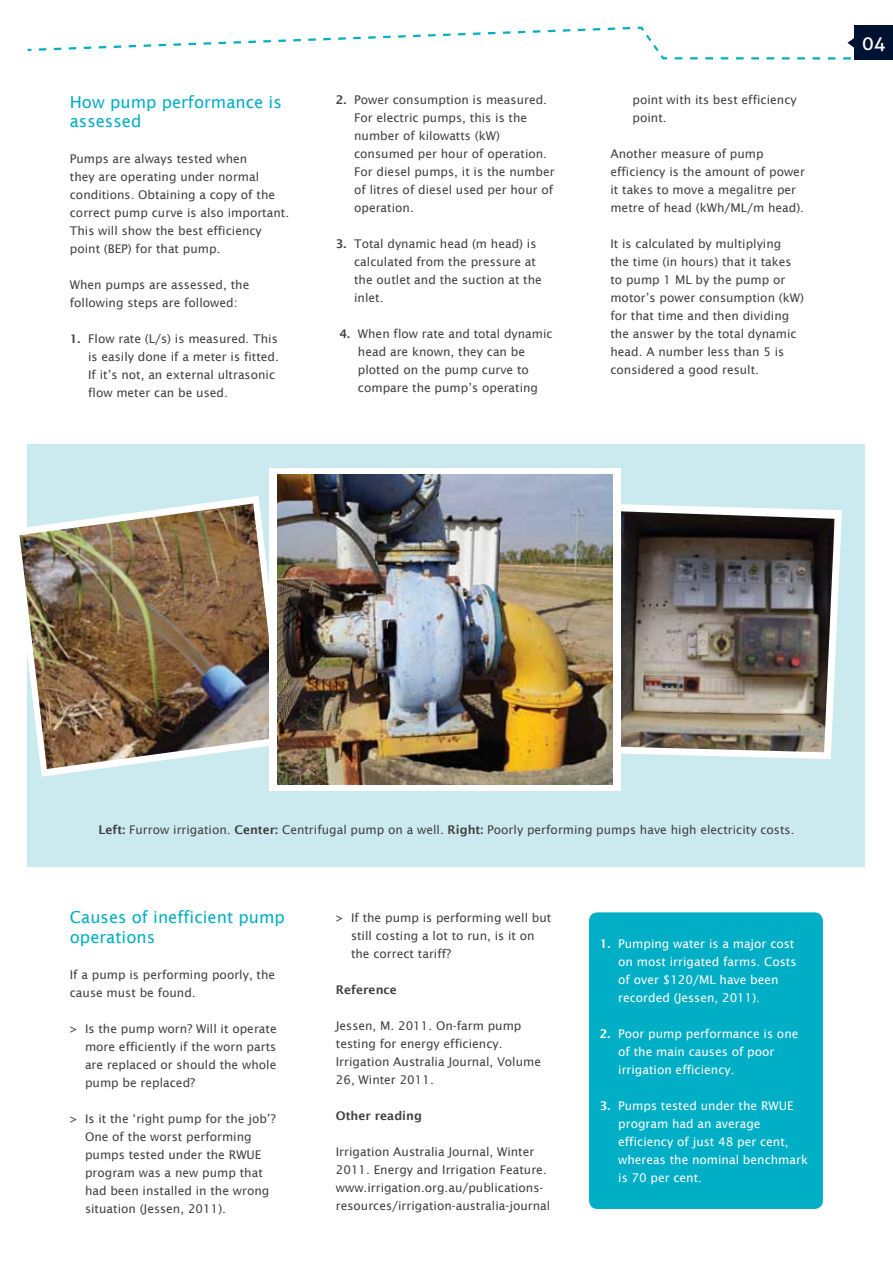
<style>
.page{position:relative;width:893px;height:1263px;background:#fff}
.page>*{position:absolute;margin:0;border:0;box-sizing:border-box;transform-origin:0 0}
.t1{font:19.5px "Aller";color:#fff}
.t2{font:16.5px/19.8px "Lucida Sans";color:#00aec5}
.t3{font:12px/18px "Lucida Sans";color:#414042}
.t4{font:12px/18px "Lucida Sans";color:#fff}
.t5{font:600 12px "Lucida Sans";color:#414042}
.s1{font-weight:600}
</style>
<div class="page">
<div style="left:589px;top:912px;width:234px;height:297px;background:#00aec5;border-radius:9px"></div>
<div style="left:28px;top:444px;width:837px;height:422px;background:#cbeaef"></div>
<svg style="left:621px;top:504px;width:221px;height:255px"></svg>
<svg style="left:19px;top:496px;width:241px;height:281px"></svg>
<img style="left:621px;top:511px;width:214px;height:241px">
<img style="left:20px;top:503px;width:249px;height:266px">
<div style="left:269px;top:468px;width:352px;height:323px;background:#fff"></div>
<img style="left:277px;top:475px;width:335px;height:310px">
<svg style="left:27px;top:25px;width:866px;height:35px"></svg>
<div style="left:855px;top:26px;width:38px;height:34px;background:#001231"></div>
<h2 class="t2" style="left:70px;top:92px;width:213px">How pump performance is assessed</h2>
<p class="t3" style="left:70px;top:150px;width:221px">Pumps are always tested when<br>they are operating under normal conditions. Obtaining a copy of the correct pump curve is also important.<br>This will show the best efficiency point (BEP) for that pump.</p>
<p class="t3" style="left:70px;top:276px;width:181px">When pumps are assessed, the following steps are followed:</p>
<p class="t3" style="left:88px;top:330px;width:192px;text-indent:-18px"><span class="s1">1.</span> Flow rate (L/s) is measured. This is easily done if a meter is fitted.<br>If it’s not, an external ultrasonic flow meter can be used.</p>
<p class="t3" style="left:354px;top:91px;width:202px;text-indent:-18px"><span class="s1">2.</span> Power consumption is measured.<br>For electric pumps, this is the number of kilowatts (kW) consumed per hour of operation.<br>For diesel pumps, it is the number of litres of diesel used per hour of operation.</p>
<p class="t3" style="left:354px;top:235px;width:189px;text-indent:-18px"><span class="s1">3.</span> Total dynamic head (m head) is calculated from the pressure at the outlet and the suction at the inlet.</p>
<p class="t3" style="left:358px;top:325px;width:196px;text-indent:-18px"><span class="s1">4.</span> When flow rate and total dynamic head are known, they can be plotted on the pump curve to compare the pump’s operating</p>
<p class="t3" style="left:632px;top:91px;width:166px">point with its best efficiency point.</p>
<p class="t3" style="left:610px;top:145px;width:196px">Another measure of pump efficiency is the amount of power it takes to move a megalitre per metre of head (kWh/ML/m head).</p>
<p class="t3" style="left:610px;top:235px;width:195px">It is calculated by multiplying<br>the time (in hours) that it takes to pump 1 ML by the pump or motor’s power consumption (kW) for that time and then dividing the answer by the total dynamic head. A number less than 5 is considered a good result.</p>
<h1 class="t1" style="left:862px;top:31px;width:25px">04</h1>
<p class="t3" style="left:98px;top:821px;width:697px"><span class="s1">Left:</span> Furrow irrigation. <span class="s1">Center:</span> Centrifugal pump on a well. <span class="s1">Right:</span> Poorly performing pumps have high electricity costs.</p>
<h2 class="t2" style="left:70px;top:907px;width:216px">Causes of inefficient pump operations</h2>
<p class="t3" style="left:70px;top:966px;width:207px">If a pump is performing poorly, the cause must be found.</p>
<p class="t3" style="left:85px;top:1020px;width:193px;text-align:justify;text-indent:-15px">&gt; Is the pump worn? Will it operate more efficiently if the worn parts are replaced or should the whole pump be replaced?</p>
<p class="t3" style="left:85px;top:1110px;width:192px;text-indent:-15px">&gt; Is it the ‘right pump for the job’?<br>One of the worst performing pumps tested under the RWUE program was a new pump that had been installed in the wrong situation (Jessen, 2011).</p>
<p class="t3" style="left:351px;top:908px;width:202px;text-indent:-15px">&gt; If the pump is performing well but still costing a lot to run, is it on the correct tariff?</p>
<p class="t5" style="left:336px;top:982px;width:63px">Reference</p>
<p class="t3" style="left:336px;top:1016px;width:207px">Jessen, M. 2011. On-farm pump testing for energy efficiency.<br>Irrigation Australia Journal, Volume<br>26, Winter 2011.</p>
<p class="t5" style="left:336px;top:1108px;width:88px">Other reading</p>
<p class="t3" style="left:336px;top:1142px;width:216px">Irrigation Australia Journal, Winter 2011. Energy and Irrigation Feature. www.irrigation.org.au/publications&shy;resources/irrigation-australia-journal</p>
<p class="t4" style="left:618px;top:935px;width:180px;text-indent:-18px"><span class="s1">1.</span> Pumping water is a major cost on most irrigated farms. Costs of over $120/ML have been recorded (Jessen, 2011).</p>
<p class="t4" style="left:618px;top:1025px;width:182px;text-indent:-18px"><span class="s1">2.</span> Poor pump performance is one of the main causes of poor irrigation efficiency.</p>
<p class="t4" style="left:618px;top:1097px;width:191px;text-indent:-18px"><span class="s1">3.</span> Pumps tested under the RWUE program had an average efficiency of just 48 per cent, whereas the nominal benchmark is 70 per cent.</p>
</div>
